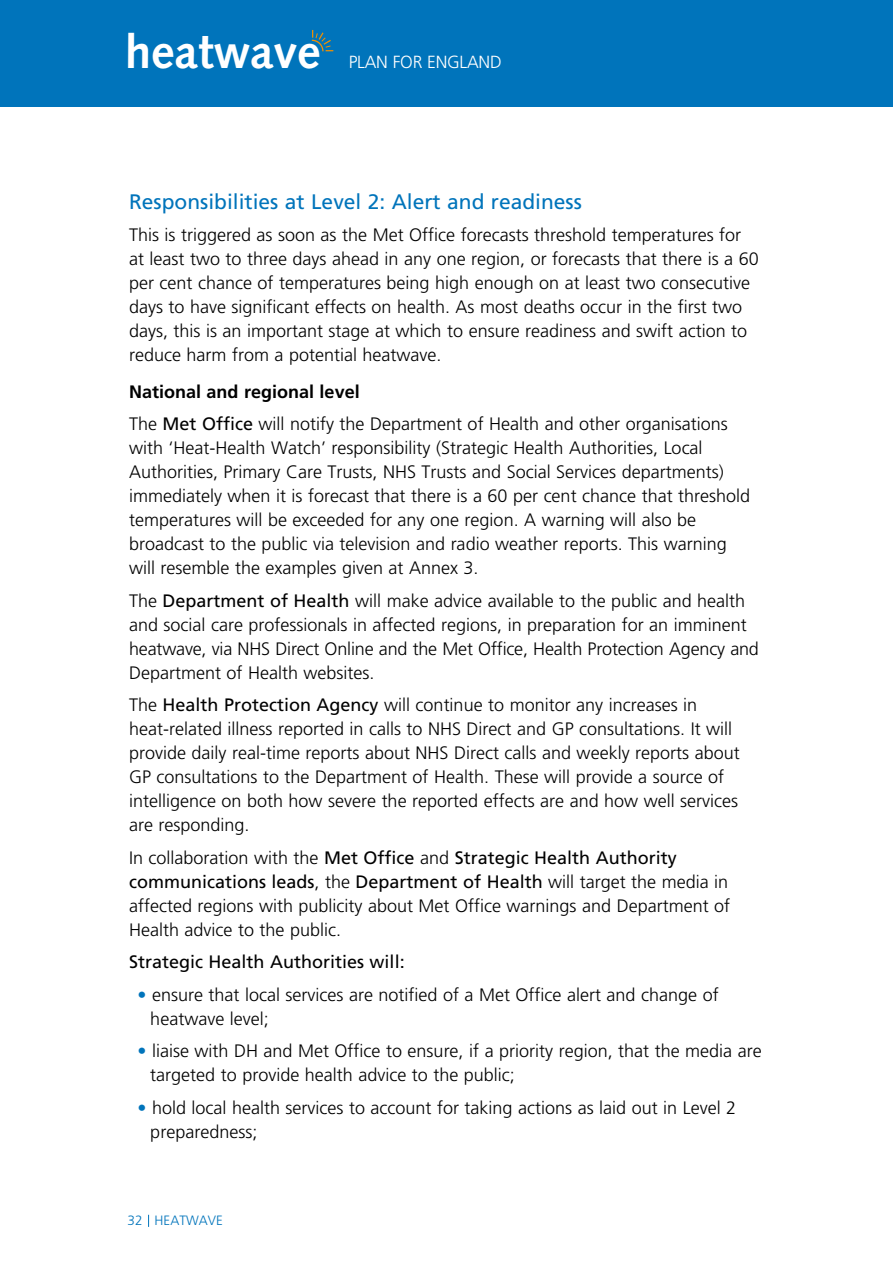
<style>
.page{position:relative;width:893px;height:1263px;background:#fff}
.page>*{position:absolute;margin:0;border:0;box-sizing:border-box;transform-origin:0 0}
.t1{font:700 46.95px "Syntax";color:#fff}
.t2{font:21px "Frutiger LT Std";color:#0074bb}
.t3{font:300 18px/24px "Frutiger LT Std";color:#000}
.t4{font:18px "Frutiger LT Std";color:#000}
.t5{font:700 18px "Frutiger LT Std";color:#000}
.t6{font:300 17.55px "Frutiger LT Std";letter-spacing:-.015em;color:#fff}
.t7{font:300 13.5px "Frutiger LT Std";color:#0074bb}
.s1{font-weight:400}
.s2{font-weight:700;color:#0074bb}
</style>
<div class="page">
<div style="left:0;top:0;width:893px;height:106px;background:#0074bb"></div>
<svg style="left:311px;top:29px;width:22px;height:23px"></svg>
<svg style="left:148px;top:1215px;width:1px;height:12px"></svg>
<h1 class="t1" style="left:125px;top:24px;width:197px">heatwave</h1>
<p class="t6" style="left:349px;top:52px;width:155px">PLAN FOR ENGLAND</p>
<h3 class="t2" style="left:129px;top:189px;width:454px">Responsibilities at Level 2: Alert and readiness</h3>
<p class="t3" style="left:129px;top:223px;width:631px">This is triggered as soon as the Met Office forecasts threshold temperatures for at least two to three days ahead in any one region, or forecasts that there is a 60 per cent chance of temperatures being high enough on at least two consecutive days to have significant effects on health. As most deaths occur in the first two days, this is an important stage at which to ensure readiness and swift action to reduce harm from a potential heatwave.</p>
<h3 class="t5" style="left:129px;top:381px;width:232px">National and regional level</h3>
<p class="t3" style="left:129px;top:412px;width:623px">The <span class="s1">Met Office</span> will notify the Department of Health and other organisations with ‘Heat-Health Watch’ responsibility (Strategic Health Authorities, Local Authorities, Primary Care Trusts, NHS Trusts and Social Services departments) immediately when it is forecast that there is a 60 per cent chance that threshold temperatures will be exceeded for any one region. A warning will also be broadcast to the public via television and radio weather reports. This warning will resemble the examples given at Annex 3.</p>
<p class="t3" style="left:129px;top:589px;width:631px">The <span class="s1">Department of Health</span> will make advice available to the public and health and social care professionals in affected regions, in preparation for an imminent heatwave, via NHS Direct Online and the Met Office, Health Protection Agency and</p>
<p class="t3" style="left:129px;top:657px;width:570px;line-height:32.5px">Department of Health websites.<br>The <span class="s1">Health Protection Agency</span> will continue to monitor any increases in</p>
<p class="t3" style="left:129px;top:717px;width:612px">heat-related illness reported in calls to NHS Direct and GP consultations. It will provide daily real-time reports about NHS Direct calls and weekly reports about GP consultations to the Department of Health. These will provide a source of intelligence on both how severe the reported effects are and how well services</p>
<p class="t3" style="left:129px;top:809px;width:549px;line-height:32.5px">are responding.<br>In collaboration with the <span class="s1">Met Office</span> and <span class="s1">Strategic Health Authority</span></p>
<p class="t3" style="left:129px;top:870px;width:603px;text-align:justify"><span class="s1">communications leads</span>, the <span class="s1">Department of Health</span> will target the media in affected regions with publicity about Met Office warnings and Department of Health advice to the public.</p>
<h3 class="t4" style="left:129px;top:951px;width:277px">Strategic Health Authorities will:</h3>
<p class="t3" style="left:138px;top:983px;width:583px"><span class="s2">•</span> ensure that local services are notified of a Met Office alert and change of</p>
<p class="t3" style="left:150px;top:1007px;width:120px">heatwave level;</p>
<p class="t3" style="left:138px;top:1039px;width:626px"><span class="s2">•</span> liaise with DH and Met Office to ensure, if a priority region, that the media are</p>
<p class="t3" style="left:150px;top:1063px;width:366px">targeted to provide health advice to the public;</p>
<p class="t3" style="left:138px;top:1096px;width:600px"><span class="s2">•</span> hold local health services to account for taking actions as laid out in Level 2</p>
<p class="t3" style="left:150px;top:1120px;width:109px">preparedness;</p>
<p class="t7" style="left:128px;top:1213px;width:97px">32 HEATWAVE</p>
</div>
